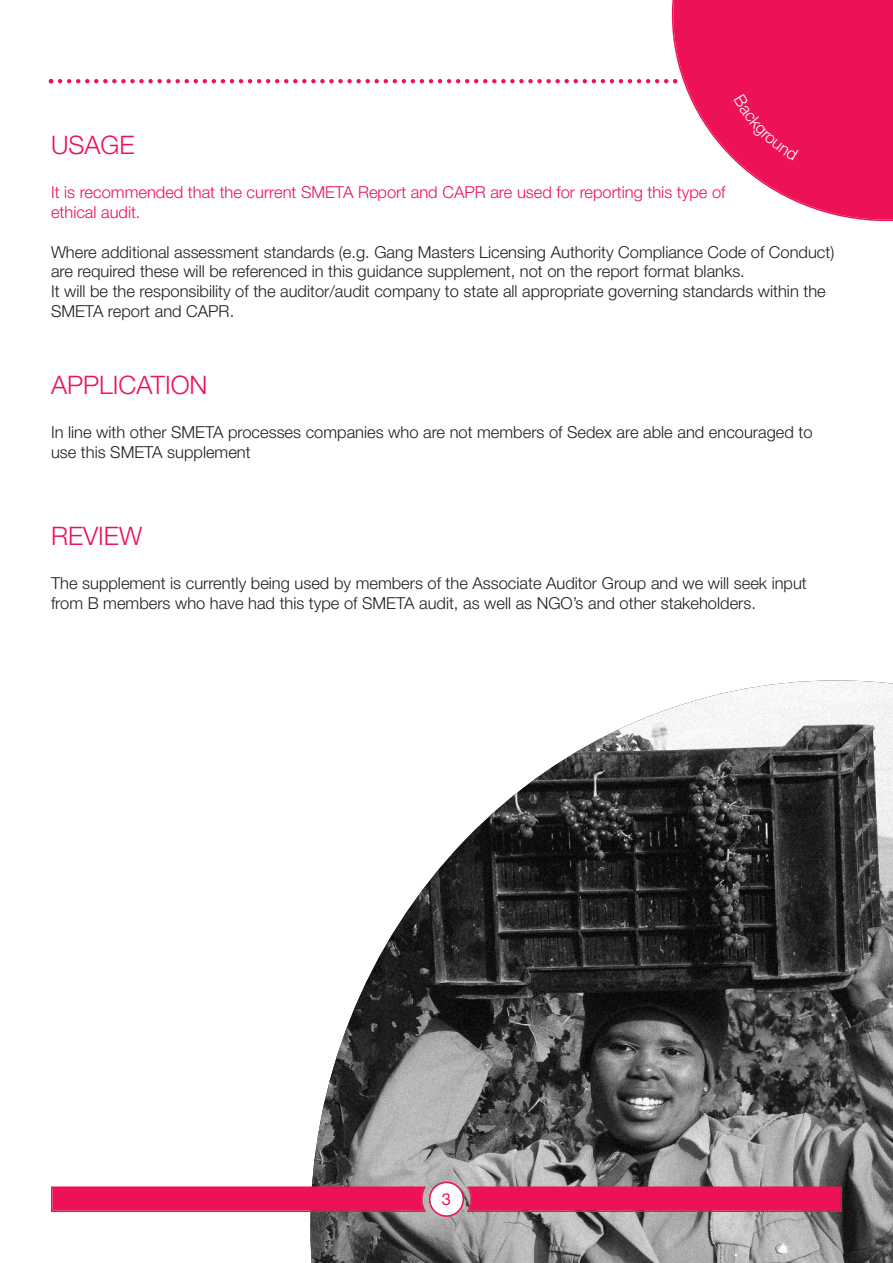
<style>
.page{position:relative;width:893px;height:1263px;background:#fff}
.page>*{position:absolute;margin:0;border:0;box-sizing:border-box;transform-origin:0 0}
.t1{font:300 25.5px "Helvetica Neue LT";color:#ed1255}
.t2{font:300 16.5px/19.8px "Helvetica Neue LT";color:#231f20}
.t3{font:300 16.5px/19.8px "Helvetica Neue LT";color:#ed1255}
.t4{font:16.5px "Helvetica Neue LT";color:#ed1255}
</style>
<div class="page">
<img style="left:310px;top:680px;width:583px;height:583px">
<svg style="left:49px;top:79px;width:620px;height:4px"></svg>
<svg style="left:51px;top:1181px;width:791px;height:36px;background:#dd4b78"></svg>
<svg style="left:672px;top:0;width:221px;height:221px"></svg>
<div style="left:734px;top:94px;width:64px;height:66px;background:#ed1255"></div>
<h1 class="t1" style="left:51px;top:130px;width:85px">USAGE</h1>
<p class="t3" style="left:51px;top:182px;width:676px">It is recommended that the current SMETA Report and CAPR are used for reporting this type of ethical audit.</p>
<p class="t2" style="left:51px;top:242px;width:785px">Where additional assessment standards (e.g. Gang Masters Licensing Authority Compliance Code of Conduct) are required these will be referenced in this guidance supplement, not on the report format blanks.<br>It will be the responsibility of the auditor/audit company to state all appropriate governing standards within the SMETA report and CAPR.</p>
<h1 class="t1" style="left:51px;top:369px;width:158px">APPLICATION</h1>
<p class="t2" style="left:51px;top:422px;width:763px">In line with other SMETA processes companies who are not members of Sedex are able and encouraged to use this SMETA supplement</p>
<h1 class="t1" style="left:51px;top:520px;width:93px">REVIEW</h1>
<p class="t2" style="left:51px;top:573px;width:757px">The supplement is currently being used by members of the Associate Auditor Group and we will seek input from B members who have had this type of SMETA audit, as well as NGO’s and other stakeholders.</p>
<p class="t4" style="left:442px;top:1189px;width:11px">3</p>
</div>
